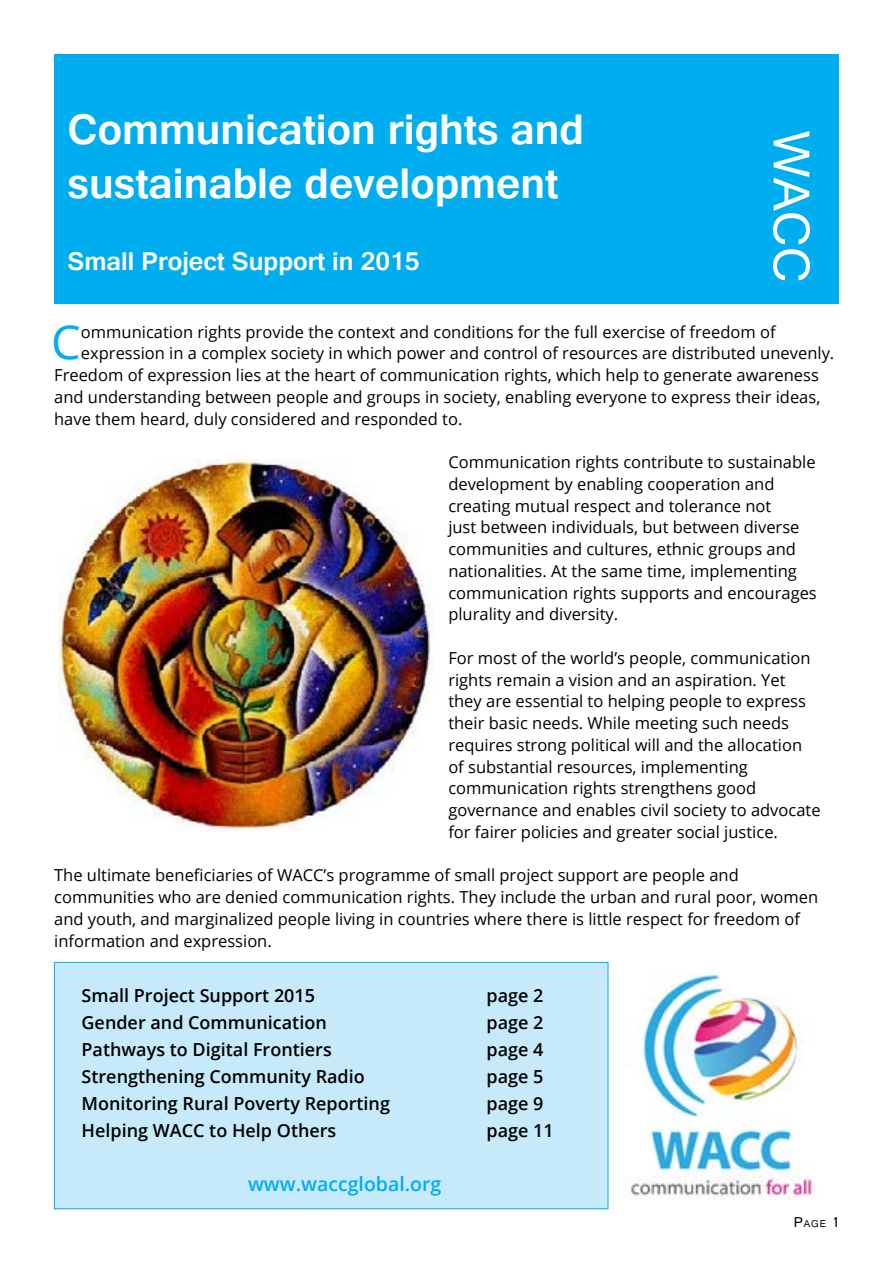
<style>
.page{position:relative;width:893px;height:1263px;background:#fff}
.page>*{position:absolute;margin:0;border:0;box-sizing:border-box;transform-origin:0 0}
.t1{font:54px "Gautami";color:#fff}
.t2{font:46.95px "Open Sans";color:#00aeef}
.t3{font:700 45px "Gautami";color:#fff}
.t4{font:700 27px "Gautami";color:#fff}
.t5{font:600 19.5px "Open Sans";color:#00aeef}
.t6{font:600 18px "Open Sans";color:#000}
.t7{font:16.5px/21.8px "Open Sans";color:#000}
.t8{font:10.5px "Gautami";color:#000}
.s1{font-size:15px}
</style>
<div class="page">
<div style="left:758px;top:54px;width:81px;height:249px;background:#00aeef"></div>
<div style="left:54px;top:54px;width:704px;height:249px;background:#00aeef"></div>
<div style="left:54px;top:962px;width:554px;height:247px;background:#c7eafb"></div>
<div style="left:54px;top:962px;width:554px;height:247px;border:1px solid #00aeef"></div>
<img style="left:631px;top:972px;width:183px;height:227px">
<img style="left:59px;top:459px;width:375px;height:372px">
<h3 class="t3" style="left:68px;top:102px;width:518px">Communication rights and</h3>
<h3 class="t3" style="left:68px;top:156px;width:492px">sustainable development</h3>
<h3 class="t4" style="left:68px;top:245px;width:354px">Small Project Support in 2015</h3>
<h1 class="t1" style="left:824px;top:130px;width:154px;rotate:90deg">WACC</h1>
<h2 class="t2" style="left:51px;top:310px;width:31px">C</h2>
<p class="t7" style="left:81px;top:320px;width:696px">ommunication rights provide the context and conditions for the full exercise of freedom of</p>
<p class="t7" style="left:81px;top:342px;width:755px">expression in a complex society in which power and control of resources are distributed unevenly.</p>
<p class="t7" style="left:54px;top:364px;width:766px">Freedom of expression lies at the heart of communication rights, which help to generate awareness</p>
<p class="t7" style="left:54px;top:385px;width:768px">and understanding between people and groups in society, enabling everyone to express their ideas,</p>
<p class="t7" style="left:54px;top:407px;width:410px">have them heard, duly considered and responded to.</p>
<p class="t7" style="left:448px;top:451px;width:370px">Communication rights contribute to sustainable development by enabling cooperation and creating mutual respect and tolerance not<br>just between individuals, but between diverse communities and cultures, ethnic groups and nationalities. At the same time, implementing communication rights supports and encourages plurality and diversity.</p>
<p class="t7" style="left:448px;top:646px;width:374px">For most of the world’s people, communication rights remain a vision and an aspiration. Yet they are essential to helping people to express their basic needs. While meeting such needs requires strong political will and the allocation of substantial resources, implementing communication rights strengthens good governance and enables civil society to advocate for fairer policies and greater social justice.</p>
<p class="t7" style="left:54px;top:864px;width:766px">The ultimate beneficiaries of WACC’s programme of small project support are people and communities who are denied communication rights. They include the urban and rural poor, women and youth, and marginalized people living in countries where there is little respect for freedom of information and expression.</p>
<p class="t6" style="left:82px;top:983px;width:235px">Small Project Support 2015</p>
<p class="t6" style="left:487px;top:983px;width:58px">page 2</p>
<p class="t6" style="left:82px;top:1010px;width:247px">Gender and Communication</p>
<p class="t6" style="left:487px;top:1010px;width:58px">page 2</p>
<p class="t6" style="left:82px;top:1037px;width:252px">Pathways to Digital Frontiers</p>
<p class="t6" style="left:487px;top:1037px;width:58px">page 4</p>
<p class="t6" style="left:82px;top:1064px;width:285px">Strengthening Community Radio</p>
<p class="t6" style="left:487px;top:1064px;width:58px">page 5</p>
<p class="t6" style="left:82px;top:1091px;width:310px">Monitoring Rural Poverty Reporting</p>
<p class="t6" style="left:487px;top:1091px;width:58px">page 9</p>
<p class="t6" style="left:82px;top:1118px;width:256px">Helping WACC to Help Others</p>
<p class="t6" style="left:487px;top:1118px;width:69px">page 11</p>
<p class="t5" style="left:248px;top:1171px;width:195px">www.waccglobal.org</p>
<p class="t8" style="left:794px;top:1217px;width:47px"><span class="s1">P</span>age <span class="s1">1</span></p>
</div>
